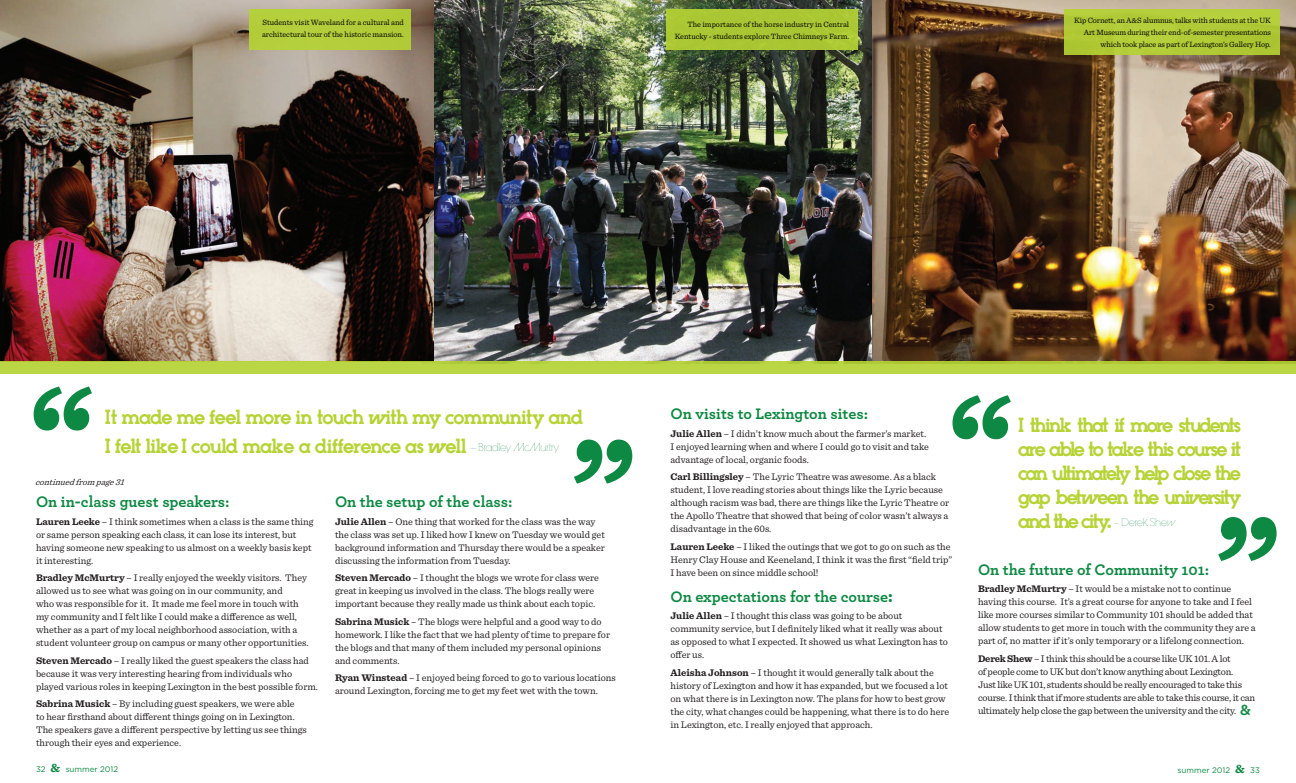
<style>
.page{position:relative;width:1296px;height:783px;background:#fff}
.page>*{position:absolute;margin:0;border:0;box-sizing:border-box;transform-origin:0 0}
.t1{font:700 20px/24px "Inlove";letter-spacing:-.08em;color:#b5d334;text-align:justify}
.t2{font:700 20px/29.7px "Inlove";letter-spacing:-.045em;color:#b5d334}
.t3{font:700 16px "Archer";color:#0e8943}
.t4{font:10px/13px "Sentinel";color:#231f20}
.t5{font:10px/13px "Sentinel";letter-spacing:-.02em;color:#231f20}
.t6{font:italic 9px "Sentinel";color:#231f20}
.t7{font:8px/12px "Sentinel";letter-spacing:-.005em;color:#040503;text-align:right}
.t8{font:8px "Gotham";color:#0e8943}
.s1{font-weight:300;font-size:11px;color:#0e8943}
.s2{font-weight:700}
.s3{font-family:"Inlove";font-size:18px}
.s4{font-family:"Sentinel";font-weight:700;font-size:13px}
</style>
<div class="page">
<img style="left:433px;top:0;width:863px;height:361px">
<img style="left:0;top:0;width:433px;height:361px">
<svg style="left:574px;top:440px;width:58px;height:44px"></svg>
<svg style="left:34px;top:387px;width:58px;height:44px"></svg>
<svg style="left:0;top:361px;width:1296px;height:12px;background:#b8d341"></svg>
<svg style="left:1218px;top:517px;width:59px;height:44px"></svg>
<svg style="left:952px;top:395px;width:59px;height:44px"></svg>
<div style="left:249px;top:9px;width:161px;height:40px;background:#b4ce3b"></div>
<div style="left:1064px;top:9px;width:215px;height:46px;background:#b1cb37"></div>
<div style="left:666px;top:9px;width:192px;height:40px;background:#aac633"></div>
<p class="t7" style="left:262px;top:16px;width:143px;text-align:left">Students visit Waveland for a cultural and architectural tour of the historic mansion.</p>
<p class="t7" style="left:1074px;top:14px;width:198px">Kip Cornett, an A&amp;S alumnus, talks with students at the UK<br>Art Museum during their end-of-semester presentations which took place as part of Lexington’s Gallery Hop.</p>
<p class="t7" style="left:675px;top:17px;width:176px">The importance of the horse industry in Central<br>Kentucky - students explore Three Chimneys Farm.</p>
<h1 class="t2" style="left:105px;top:402px;width:480px">It made me feel more in touch with my community and<br>I felt like I could make a difference as well <span class="s1">- Bradley McMurtry</span></h1>
<p class="t6" style="left:35px;top:475px;width:94px">continuedfrom page31</p>
<h2 class="t3" style="left:36px;top:489px;width:195px">On in-class guest speakers:</h2>
<p class="t4" style="left:36px;top:514px;width:279px"><span class="s2">Lauren Leeke</span> – I think sometimes when a class is the same thing or same person speaking each class, it can lose its interest, but having someone new speaking to us almost on a weekly basis kept it interesting.</p>
<p class="t4" style="left:36px;top:571px;width:274px"><span class="s2">Bradley McMurtry</span> – I really enjoyed the weekly visitors. They allowed us to see what was going on in our community, and<br>who was responsible for it. It made me feel more in touch with my community and I felt like I could make a difference as well, whether as a part of my local neighborhood association, with a student volunteer group on campus or many other opportunities.</p>
<p class="t4" style="left:36px;top:653px;width:283px"><span class="s2">Steven Mercado</span> – I really liked the guest speakers the class had because it was very interesting hearing from individuals who played various roles in keeping Lexington in the best possible form.</p>
<p class="t4" style="left:36px;top:697px;width:272px"><span class="s2">Sabrina Musick</span> – By including guest speakers, we were able<br>to hear firsthand about different things going on in Lexington.<br>The speakers gave a different perspective by letting us see things through their eyes and experience.</p>
<h2 class="t3" style="left:335px;top:489px;width:179px">On the setup of the class:</h2>
<p class="t4" style="left:335px;top:514px;width:271px"><span class="s2">Julie Allen</span> – One thing that worked for the class was the way the class was set up. I liked how I knew on Tuesday we would get background information and Thursday there would be a speaker discussing the information from Tuesday.</p>
<p class="t4" style="left:335px;top:571px;width:265px"><span class="s2">Steven Mercado</span> – I thought the blogs we wrote for class were great in keeping us involved in the class. The blogs really were important because they really made us think about each topic.</p>
<p class="t4" style="left:335px;top:614px;width:277px"><span class="s2">Sabrina Musick</span> – The blogs were helpful and a good way to do homework. I like the fact that we had plenty of time to prepare for the blogs and that many of them included my personal opinions and comments.</p>
<p class="t4" style="left:335px;top:671px;width:282px"><span class="s2">Ryan Winstead</span> – I enjoyed being forced to go to various locations around Lexington, forcing me to get my feet wet with the town.</p>
<h2 class="t3" style="left:670px;top:401px;width:199px">On visits to Lexington sites:</h2>
<p class="t4" style="left:670px;top:426px;width:260px"><span class="s2">Julie Allen</span> – I didn’t know much about the farmer’s market.<br>I enjoyed learning when and where I could go to visit and take advantage of local, organic foods.</p>
<p class="t4" style="left:670px;top:470px;width:280px"><span class="s2">Carl Billingsley</span> – The Lyric Theatre was awesome. As a black student, I love reading stories about things like the Lyric because although racism was bad, there are things like the Lyric Theatre or the Apollo Theatre that showed that being of color wasn’t always a disadvantage in the 60s.</p>
<p class="t4" style="left:670px;top:539px;width:283px"><span class="s2">Lauren Leeke</span> – I liked the outings that we got to go on such as the<br>Henry Clay House and Keeneland, I think it was the first “field trip”<br>I have been on since middle school!</p>
<h2 class="t3" style="left:670px;top:584px;width:224px">On expectations for the course<span class="s3">:</span></h2>
<p class="t4" style="left:670px;top:609px;width:279px"><span class="s2">Julie Allen</span> – I thought this class was going to be about community service, but I definitely liked what it really was about as opposed to what I expected. It showed us what Lexington has to offer us.</p>
<p class="t4" style="left:670px;top:666px;width:280px"><span class="s2">Aleisha Johnson</span> – I thought it would generally talk about the history of Lexington and how it has expanded, but we focused a lot on what there is in Lexington now. The plans for how to best grow the city, what changes could be happening, what there is to do here in Lexington, etc. I really enjoyed that approach.</p>
<h1 class="t1" style="left:1018px;top:413px;width:224px">I think that if more students are able to take this course it can ultimately help close the gap between the university and the city. <span class="s1">- Derek Shew</span></h1>
<h2 class="t3" style="left:978px;top:557px;width:233px">On the future of Community 101:</h2>
<p class="t4" style="left:978px;top:582px;width:279px"><span class="s2">Bradley McMurtry</span> – It would be a mistake not to continue having this course. It’s a great course for anyone to take and I feel like more courses similar to Community 101 should be added that allow students to get more in touch with the community they are a part of, no matter if it’s only temporary or a lifelong connection.</p>
<p class="t5" style="left:978px;top:651px;width:279px"><span class="s2">Derek Shew</span> – I think this should be a course like UK 101. A lot<br>of people come to UK but don’t know anything about Lexington.<br>Just like UK 101, students should be really encouraged to take this course. I think that if more students are able to take this course, it can ultimately help close the gap between the university and the city.</p>
<h2 class="t3" style="left:1240px;top:697px;width:12px">&amp;</h2>
<p class="t8" style="left:36px;top:764px;width:84px">32 <span class="s4">&amp;</span> summer 2012</p>
<p class="t8" style="left:1178px;top:765px;width:84px">summer 2012 <span class="s4">&amp;</span> 33</p>
</div>
